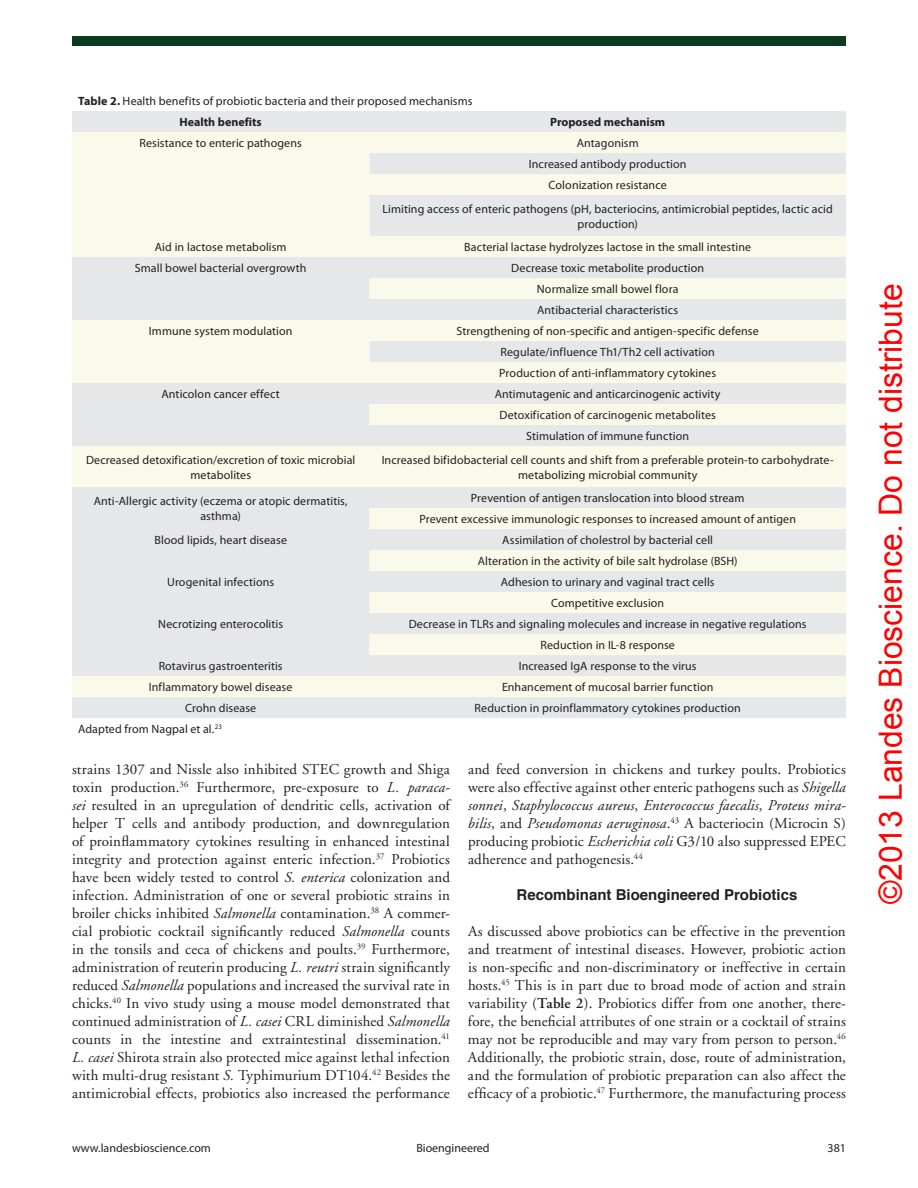
<style>
.page{position:relative;width:918px;height:1188px;background:#fff}
.page>*{position:absolute;margin:0;border:0;box-sizing:border-box;transform-origin:0 0}
.t1{font:31.95px "Arial";color:#f00}
.t2{font:15px/18px "Adobe Garamond";letter-spacing:.005em;color:#231f20;text-align:justify}
.t3{font:700 15px "Helvetica";color:#231f20}
.t4{font:12px/21px "Myriad Pro";letter-spacing:.005em;color:#231f20;text-align:center}
.t5{font:700 12px "Myriad Pro";color:#231f20}
.s1{font-weight:700}
.s2{font-style:italic}
.s3{font-weight:600}
</style>
<div class="page">
<div style="left:72px;top:36px;width:774px;height:10px;background:#0b3b1c"></div>
<div style="left:72px;top:111px;width:774px;height:607px;background:#e6e7e9"></div>
<svg style="left:72px;top:132px;width:774px;height:565px;background:#f0efe9"></svg>
<p class="t4" style="left:180px;top:90px;width:294px;text-align:left;text-indent:-102px"><span class="s1">Table 2.</span> Health benefits of probiotic bacteria and their proposed mechanisms<br><span class="s1">Health benefits</span></p>
<p class="t5" style="left:550px;top:114px;width:117px">Proposed mechanism</p>
<p class="t4" style="left:140px;top:132px;width:164px">Resistance to enteric pathogens</p>
<p class="t4" style="left:529px;top:132px;width:159px">Antagonism<br>Increased antibody production<br>Colonization resistance</p>
<p class="t4" style="left:382px;top:201px;width:452px;line-height:15px">Limiting access of enteric pathogens (pH, bacteriocins, antimicrobial peptides, lactic acid production)</p>
<p class="t4" style="left:155px;top:236px;width:133px">Aid in lactose metabolism</p>
<p class="t4" style="left:464px;top:236px;width:289px">Bacterial lactase hydrolyzes lactose in the small intestine</p>
<p class="t4" style="left:135px;top:257px;width:173px">Small bowel bacterial overgrowth</p>
<p class="t4" style="left:511px;top:257px;width:194px">Decrease toxic metabolite production<br>Normalize small bowel flora<br>Antibacterial characteristics</p>
<p class="t4" style="left:149px;top:320px;width:145px">Immune system modulation</p>
<p class="t4" style="left:457px;top:320px;width:304px">Strengthening of non-specific and antigen-specific defense<br>Regulate/influence Th1/Th2 cell activation<br>Production of anti-inflammatory cytokines</p>
<p class="t4" style="left:162px;top:383px;width:120px">Anticolon cancer effect</p>
<p class="t4" style="left:495px;top:383px;width:227px">Antimutagenic and anticarcinogenic activity<br>Detoxification of carcinogenic metabolites<br>Stimulation of immune function</p>
<p class="t4" style="left:86px;top:452px;width:271px;line-height:15px">Decreased detoxification/excretion of toxic microbial metabolites</p>
<p class="t4" style="left:382px;top:452px;width:454px;line-height:15px">Increased bifidobacterial cell counts and shift from a preferable protein-to carbohydrate&shy;metabolizing microbial community</p>
<p class="t4" style="left:94px;top:493px;width:255px;line-height:15px">Anti-Allergic activity (eczema or atopic dermatitis, asthma)</p>
<p class="t4" style="left:419px;top:487px;width:378px">Prevention of antigen translocation into blood stream<br>Prevent excessive immunologic responses to increased amount of antigen</p>
<p class="t4" style="left:154px;top:529px;width:134px">Blood lipids, heart disease</p>
<p class="t4" style="left:478px;top:529px;width:262px">Assimilation of cholestrol by bacterial cell<br>Alteration in the activity of bile salt hydrolase (BSH)</p>
<p class="t4" style="left:167px;top:571px;width:109px">Urogenital infections</p>
<p class="t4" style="left:501px;top:571px;width:215px">Adhesion to urinary and vaginal tract cells<br>Competitive exclusion</p>
<p class="t4" style="left:158px;top:613px;width:126px">Necrotizing enterocolitis</p>
<p class="t4" style="left:409px;top:613px;width:399px">Decrease in TLRs and signaling molecules and increase in negative regulations<br>Reduction in IL-8 response</p>
<p class="t4" style="left:159px;top:655px;width:125px">Rotavirus gastroenteritis</p>
<p class="t4" style="left:519px;top:655px;width:179px">Increased IgA response to the virus</p>
<p class="t4" style="left:149px;top:676px;width:145px">Inflammatory bowel disease</p>
<p class="t4" style="left:502px;top:676px;width:213px">Enhancement of mucosal barrier function</p>
<p class="t4" style="left:185px;top:697px;width:73px">Crohn disease</p>
<p class="t4" style="left:475px;top:697px;width:268px">Reduction in proinflammatory cytokines production</p>
<p class="t4" style="left:78px;top:718px;width:146px">Adapted from Nagpal et al.<sup>23</sup></p>
<p class="t2" style="left:72px;top:761px;width:379px">strains 1307 and Nissle also inhibited STEC growth and Shiga toxin production.<sup>36</sup> Furthermore, pre-exposure to <span class="s2">L. paraca&shy;sei</span> resulted in an upregulation of dendritic cells, activation of helper T cells and antibody production, and downregulation of proinflammatory cytokines resulting in enhanced intestinal integrity and protection against enteric infection.<sup>37</sup> Probiotics have been widely tested to control <span class="s2">S. enterica</span> colonization and infection. Administration of one or several probiotic strains in broiler chicks inhibited <span class="s2">Salmonella</span> contamination.<sup>38</sup> A commer&shy;cial probiotic cocktail significantly reduced <span class="s2">Salmonella</span> counts in the tonsils and ceca of chickens and poults.<sup>39</sup> Furthermore, administration of reuterin producing <span class="s2">L. reutri</span> strain significantly reduced <span class="s2">Salmonella</span> populations and increased the survival rate in chicks.<sup>40</sup> In vivo study using a mouse model demonstrated that continued administration of <span class="s2">L. casei</span> CRL diminished <span class="s2">Salmonella </span>counts in the intestine and extraintestinal dissemination.<sup>41<br></sup><span class="s2">L. casei</span> Shirota strain also protected mice against lethal infection with multi-drug resistant <span class="s2">S.</span> Typhimurium DT104.<sup>42</sup> Besides the antimicrobial effects, probiotics also increased the performance</p>
<p class="t2" style="left:468px;top:761px;width:379px">and feed conversion in chickens and turkey poults. Probiotics were also effective against other enteric pathogens such as <span class="s2">Shigella sonnei</span>, <span class="s2">Staphylococcus aureus</span>, <span class="s2">Enterococcus faecalis</span>, <span class="s2">Proteus mira&shy;bilis</span>, and <span class="s2">Pseudomonas aeruginosa</span>.<sup>43</sup> A bacteriocin (Microcin S) producing probiotic <span class="s2">Escherichia coli</span> G3/10 also suppressed EPEC adherence and pathogenesis.<sup>44</sup></p>
<p class="t3" style="left:517px;top:883px;width:282px">Recombinant Bioengineered Probiotics</p>
<p class="t2" style="left:468px;top:923px;width:380px">As discussed above probiotics can be effective in the prevention and treatment of intestinal diseases. However, probiotic action is non-specific and non-discriminatory or ineffective in certain hosts.<sup>45</sup> This is in part due to broad mode of action and strain variability (<span class="s3">Table 2</span>). Probiotics differ from one another, there&shy;fore, the beneficial attributes of one strain or a cocktail of strains may not be reproducible and may vary from person to person.<sup>46<br></sup>Additionally, the probiotic strain, dose, route of administration, and the formulation of probiotic preparation can also affect the efficacy of a probiotic.<sup>47</sup> Furthermore, the manufacturing process</p>
<p class="t4" style="left:72px;top:1137px;width:140px">www.landesbioscience.com</p>
<p class="t4" style="left:416px;top:1137px;width:75px">Bioengineered</p>
<p class="t4" style="left:828px;top:1137px;width:20px">381</p>
<h1 class="t1" style="left:870px;top:904px;width:622px;rotate:-90deg">©2013 Landes Bioscience. Do not distribute</h1>
</div>
